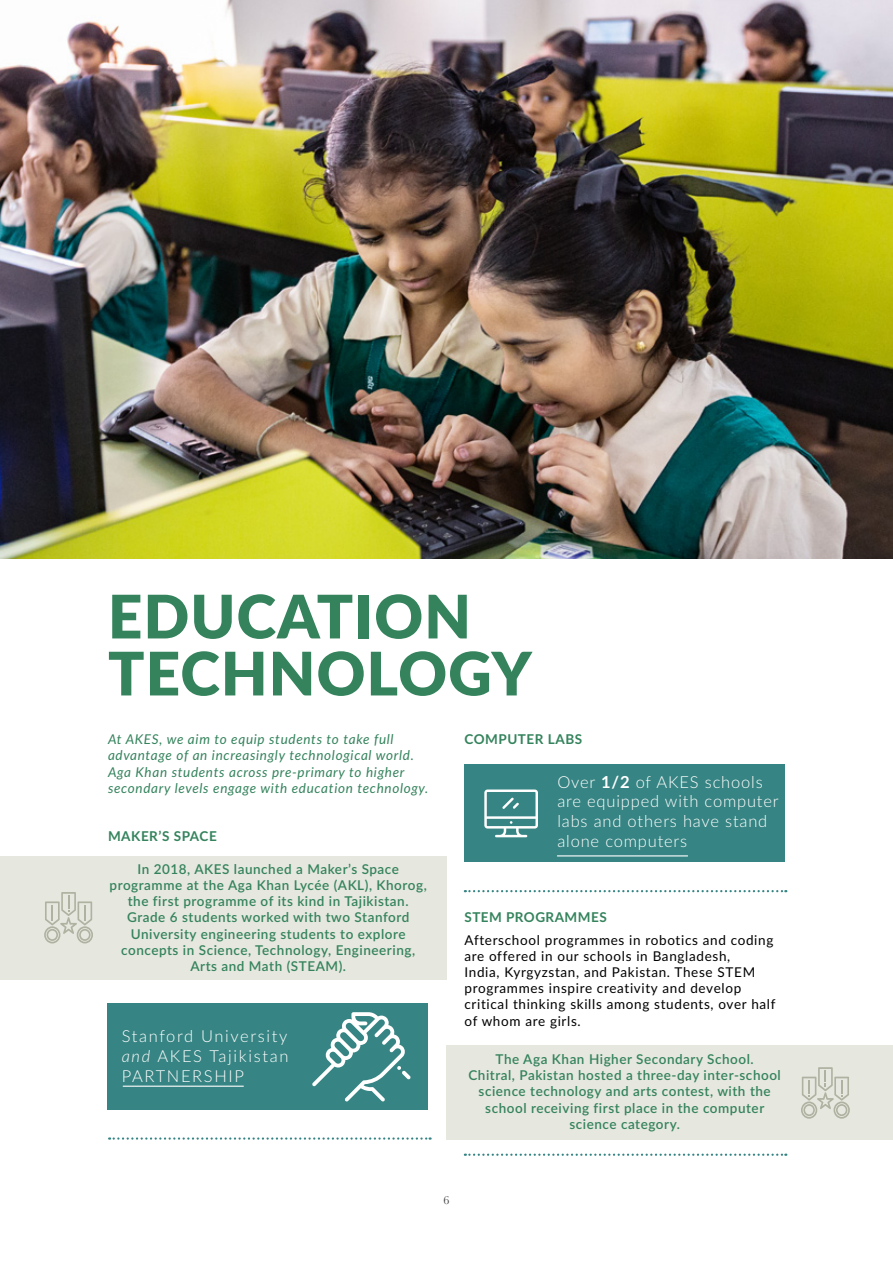
<style>
.page{position:relative;width:893px;height:1263px;background:#fff}
.page>*{position:absolute;margin:0;border:0;box-sizing:border-box;transform-origin:0 0}
.t1{font:900 60px/57px "Lato";letter-spacing:.02em;color:#34835c}
.t2{font:300 16.5px/19.8px "Lato";letter-spacing:.05em;color:#fff;text-align:justify}
.t3{font:600 13.5px/16.2px "Lato";letter-spacing:.04em;color:#34835c;text-align:center}
.t4{font:13.5px/16.2px "Lato";letter-spacing:.05em;color:#000}
.t5{font:italic 13.5px/16.2px "Lato";letter-spacing:.05em;color:#34835c}
.t6{font:700 13.5px "Lato";letter-spacing:.035em;color:#34835c}
.t7{font:12px "Baskerville";color:#414042}
.s1{font-style:italic}
.s2{font-weight:700}
</style>
<div class="page">
<div style="left:446px;top:1045px;width:447px;height:95px;background:#e6e7df"></div>
<div style="left:0;top:856px;width:446px;height:123px;background:#e6e7df"></div>
<img style="left:0;top:0;width:893px;height:559px">
<svg style="left:109px;top:1137px;width:322px;height:3px"></svg>
<div style="left:108px;top:1003px;width:320px;height:107px;background:#368483"></div>
<svg style="left:312px;top:1012px;width:99px;height:89px"></svg>
<svg style="left:122px;top:1085px;width:122px;height:2px"></svg>
<div style="left:464px;top:765px;width:321px;height:97px;background:#368483"></div>
<svg style="left:484px;top:789px;width:54px;height:48px"></svg>
<svg style="left:557px;top:855px;width:131px;height:1px"></svg>
<svg style="left:465px;top:1153px;width:321px;height:3px"></svg>
<svg style="left:801px;top:1067px;width:49px;height:52px"></svg>
<svg style="left:44px;top:892px;width:49px;height:51px"></svg>
<svg style="left:465px;top:890px;width:321px;height:2px"></svg>
<h1 class="t1" style="left:108px;top:585px;width:425px">EDUCATION<br>TECHNOLOGY</h1>
<p class="t5" style="left:108px;top:730px;width:322px">At AKES, we aim to equip students to take full advantage of an increasingly technological world.<br>Aga Khan students across pre-primary to higher secondary levels engage with education technology.</p>
<p class="t6" style="left:108px;top:826px;width:110px">MAKER’S SPACE</p>
<p class="t3" style="left:110px;top:860px;width:319px">In 2018, AKES launched a Maker’s Space programme at the Aga Khan Lycée (AKL), Khorog, the first programme of its kind in Tajikistan.<br>Grade 6 students worked with two Stanford University engineering students to explore concepts in Science, Technology, Engineering, Arts and Math (STEAM).</p>
<p class="t2" style="left:122px;top:1025px;width:168px">Stanford University <span class="s1">and</span> AKES Tajikistan PARTNERSHIP</p>
<p class="t6" style="left:464px;top:729px;width:119px">COMPUTER LABS</p>
<p class="t2" style="left:557px;top:771px;width:223px;text-align:left">Over <span class="s2">1/2</span> of AKES schools are equipped with computer labs and others have stand alone computers</p>
<p class="t6" style="left:464px;top:907px;width:144px">STEM PROGRAMMES</p>
<p class="t4" style="left:464px;top:931px;width:312px">Afterschool programmes in robotics and coding are offered in our schools in Bangladesh,<br>India, Kyrgyzstan, and Pakistan. These STEM programmes inspire creativity and develop critical thinking skills among students, over half of whom are girls.</p>
<p class="t3" style="left:468px;top:1050px;width:314px">The Aga Khan Higher Secondary School.<br>Chitral, Pakistan hosted a three-day inter-school science technology and arts contest, with the school receiving first place in the computer science category.</p>
<p class="t7" style="left:443px;top:1192px;width:7px">6</p>
</div>
